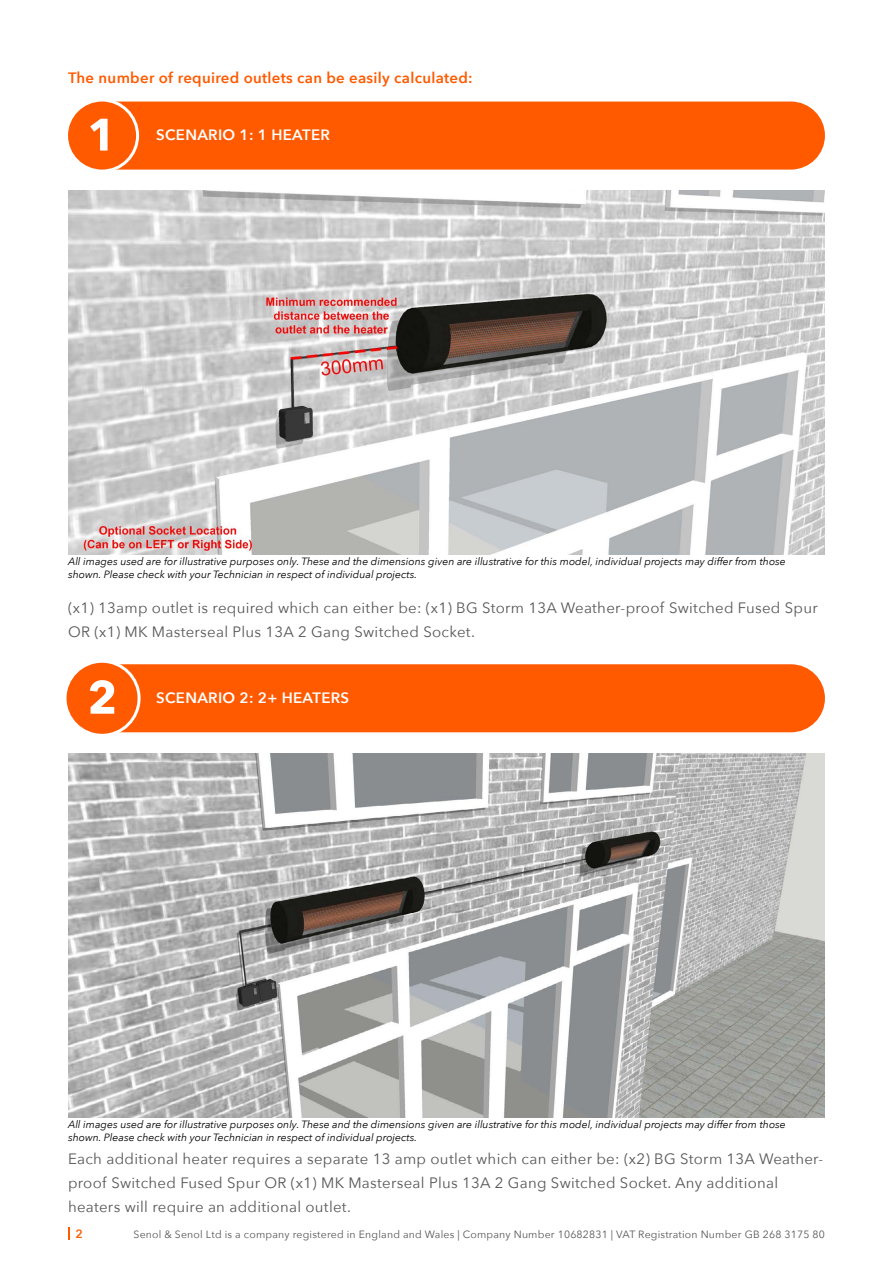
<style>
.page{position:relative;width:893px;height:1263px;background:#fff}
.page>*{position:absolute;margin:0;border:0;box-sizing:border-box;transform-origin:0 0}
.t1{font:15px/24px "Avenir Next";letter-spacing:.02em;color:#575756}
.t2{font:600 15px "Avenir Next";letter-spacing:.02em;color:#ff5a00}
.t3{font:600 15px "Avenir Next";letter-spacing:.02em;color:#fff}
.t4{font:600 12px "Avenir Next";color:#ff5a00}
.t5{font:italic 10.5px/12.6px "Avenir Next";color:#000}
.t6{font:10.5px "Avenir Next";letter-spacing:.02em;color:#575756}
</style>
<div class="page">
<svg style="left:69px;top:1227px;width:1px;height:13px"></svg>
<div style="left:118px;top:102px;width:707px;height:68px;background:#ff5a00"></div>
<div style="left:67px;top:100px;width:71px;height:71px;background:#ff5a00;border-radius:50%"></div>
<div style="left:65px;top:99px;width:74px;height:74px;border:3px solid #fff;border-radius:50%"></div>
<svg style="left:90px;top:119px;width:18px;height:32px"></svg>
<img style="left:68px;top:190px;width:757px;height:365px">
<div style="left:120px;top:664px;width:705px;height:68px;background:#ff5a00"></div>
<div style="left:65px;top:661px;width:74px;height:74px;background:#ff5a00;border-radius:50%"></div>
<div style="left:64px;top:660px;width:77px;height:77px;border:3px solid #fff;border-radius:50%"></div>
<svg style="left:90px;top:680px;width:24px;height:34px"></svg>
<img style="left:68px;top:753px;width:757px;height:364px">
<h1 class="t2" style="left:68px;top:65px;width:406px">The number of required outlets can be easily calculated:</h1>
<h1 class="t3" style="left:156px;top:122px;width:175px">SCENARIO 1: 1 HEATER</h1>
<p class="t5" style="left:68px;top:555px;width:719px">All images used are for illustrative purposes only. These and the dimensions given are illustrative for this model, individual projects may differ from those shown. Please check with your Technician in respect of individual projects.</p>
<h1 class="t1" style="left:68px;top:595px;width:751px">(x1) 13amp outlet is required which can either be: (x1) BG Storm 13A Weather-proof Switched Fused Spur<br>OR (x1) MK Masterseal Plus 13A 2 Gang Switched Socket.</h1>
<h1 class="t3" style="left:156px;top:684px;width:194px">SCENARIO 2: 2+ HEATERS</h1>
<p class="t5" style="left:68px;top:1117px;width:719px">All images used are for illustrative purposes only. These and the dimensions given are illustrative for this model, individual projects may differ from those shown. Please check with your Technician in respect of individual projects.</p>
<p class="t1" style="left:68px;top:1146px;width:757px">Each additional heater requires a separate 13 amp outlet which can either be: (x2) BG Storm 13A Weather&shy;proof Switched Fused Spur OR (x1) MK Masterseal Plus 13A 2 Gang Switched Socket. Any additional heaters will require an additional outlet.</p>
<p class="t4" style="left:75px;top:1223px;width:9px">2</p>
<p class="t6" style="left:134px;top:1225px;width:693px">Senol &amp; Senol Ltd is a company registered in England and Wales | Company Number 10682831 | VAT Registration Number GB 268 3175 80</p>
</div>
